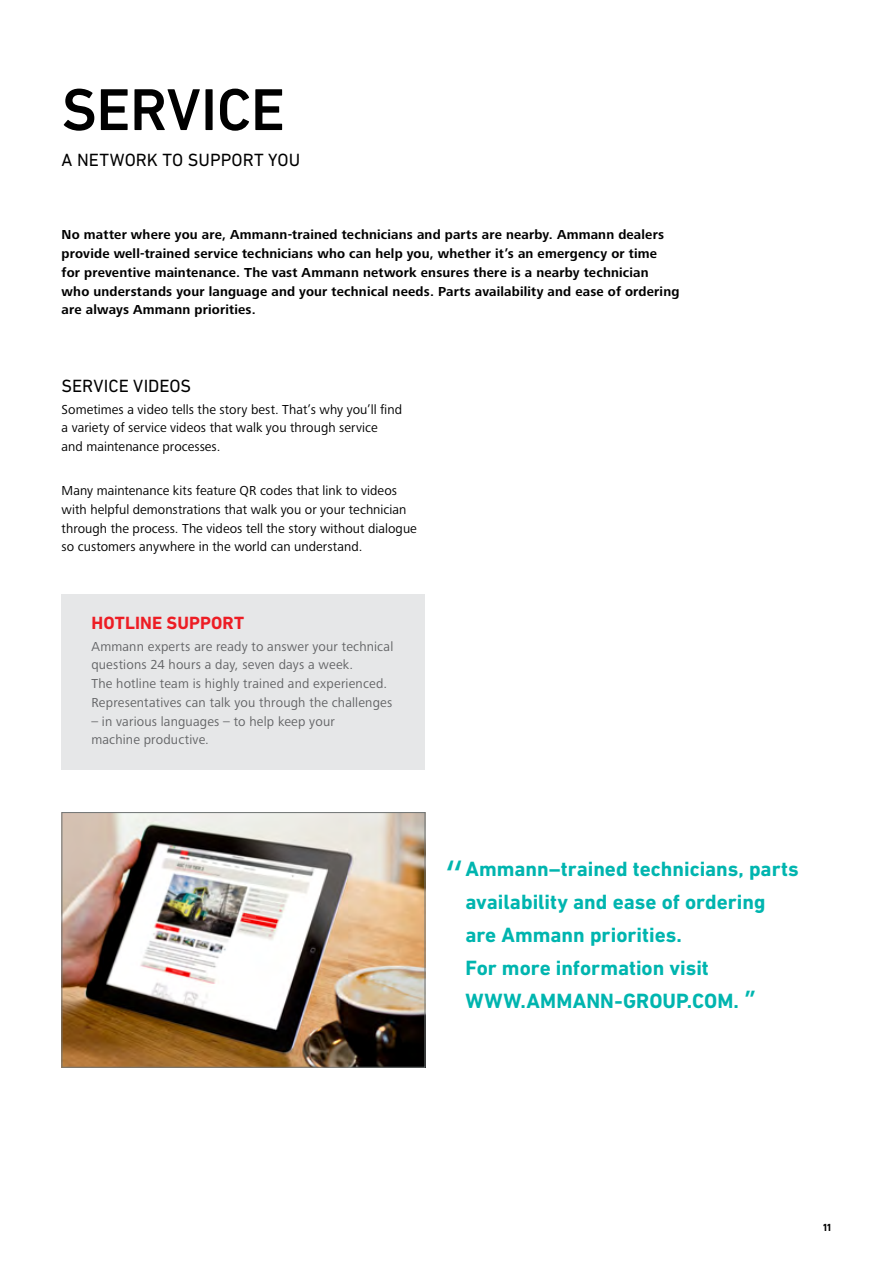
<style>
.page{position:relative;width:893px;height:1263px;background:#fff}
.page>*{position:absolute;margin:0;border:0;box-sizing:border-box;transform-origin:0 0}
.t1{font:500 60px "DIN Next LT Pro";letter-spacing:-.005em;color:#000}
.t2{font:45px "Frutiger Next LTW1 G";color:#00b5af}
.t3{font:700 21px/33px "DIN Next LT Pro";color:#00b5af}
.t4{font:18px "DIN Next LT Pro";color:#000}
.t5{font:700 18px "DIN Next LT Pro";letter-spacing:.005em;color:#ed1d24}
.t6{font:700 13.5px/18.8px "Frutiger Next LTW1 G";letter-spacing:.01em;color:#000}
.t7{font:13.5px/18.8px "Frutiger Next LTW1 G";letter-spacing:.005em;color:#000}
.t8{font:13.5px/18.8px "Frutiger Next LTW1 G";letter-spacing:.015em;color:#636466}
.t9{font:700 10.5px "DIN Next LT Pro";color:#000}
.s1{font-family:"Frutiger Next LTW1 G";font-size:24px}
</style>
<div class="page">
<div style="left:62px;top:594px;width:363px;height:176px;background:#e6e7e8"></div>
<img style="left:64px;top:814px;width:359px;height:251px">
<div style="left:62px;top:812px;width:363px;height:255px;border:1px solid #707575"></div>
<h1 class="t1" style="left:62px;top:75px;width:225px">SERVICE</h1>
<h3 class="t4" style="left:62px;top:149px;width:240px">A NETWORK TO SUPPORT YOU</h3>
<p class="t6" style="left:62px;top:226px;width:619px">No matter where you are, Ammann-trained technicians and parts are nearby. Ammann dealers provide well-trained service technicians who can help you, whether it’s an emergency or time<br>for preventive maintenance. The vast Ammann network ensures there is a nearby technician who understands your language and your technical needs. Parts availability and ease of ordering are always Ammann priorities.</p>
<h3 class="t4" style="left:62px;top:375px;width:131px">SERVICE VIDEOS</h3>
<p class="t7" style="left:62px;top:400px;width:342px">Sometimes a video tells the story best. That’s why you’ll find a variety of service videos that walk you through service and maintenance processes.</p>
<p class="t7" style="left:62px;top:482px;width:357px">Many maintenance kits feature QR codes that link to videos with helpful demonstrations that walk you or your technician through the process. The videos tell the story without dialogue so customers anywhere in the world can understand.</p>
<h3 class="t5" style="left:91px;top:612px;width:154px">HOTLINE SUPPORT</h3>
<p class="t8" style="left:91px;top:637px;width:303px">Ammann experts are ready to answer your technical questions 24 hours a day, seven days a week.<br>The hotline team is highly trained and experienced.<br>Representatives can talk you through the challenges</p>
<p class="t8" style="left:91px;top:712px;width:245px">– in various languages – to help keep your machine productive.</p>
<h2 class="t2" style="left:445px;top:852px;width:21px">“</h2>
<h3 class="t3" style="left:465px;top:852px;width:335px">Ammann–trained technicians, parts availability and ease of ordering are Ammann priorities.<br>For more information visit<br>WWW.AMMANN-GROUP.COM. <span class="s1">”</span></h3>
<p class="t9" style="left:823px;top:1221px;width:10px">11</p>
</div>
